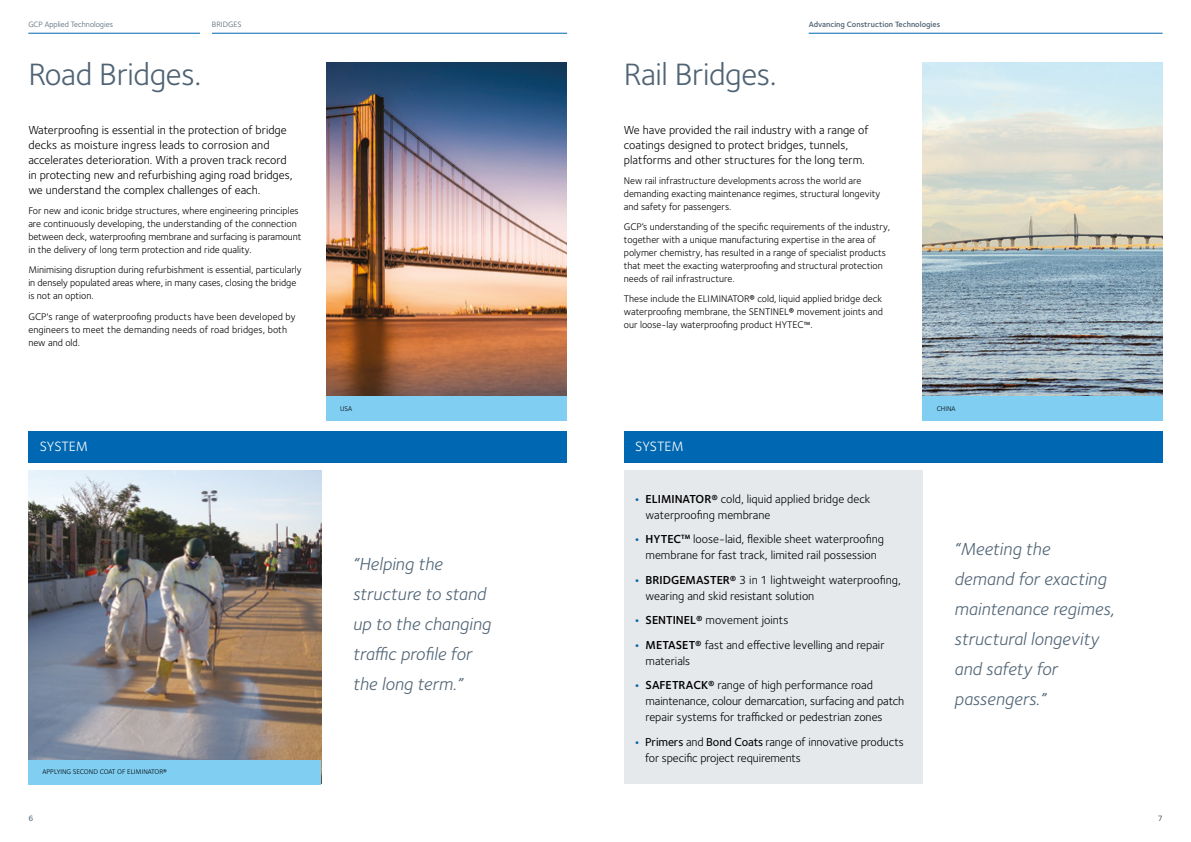
<style>
.page{position:relative;width:1191px;height:842px;background:#fff}
.page>*{position:absolute;margin:0;border:0;box-sizing:border-box;transform-origin:0 0}
.t1{font:32px "Foundry Sterling";letter-spacing:-.01em;color:#4f6374}
.t2{font:italic 18px/30px "Foundry Sterling";color:#4f6374}
.t3{font:14px "Foundry Sterling";color:#fff}
.t4{font:12px/16px "Foundry Sterling";color:#000}
.t5{font:10px/13px "Foundry Sterling";color:#000}
.t6{font:600 8px "Foundry Sterling";color:#4f6374}
.t7{font:8px "Foundry Sterling";color:#4f6374}
.t8{font:500 8px "Foundry Sterling";color:#4f6374}
.t9{font:500 8px "Foundry Sterling";color:#575756}
.t10{font:7px "Foundry Sterling";color:#000}
.s1{font-weight:800}
.s2{font-weight:500}
.s3{font-weight:700;color:#0067b2}
.s4{font-weight:600}
</style>
<div class="page">
<img style="left:28px;top:470px;width:293px;height:290px">
<div style="left:624px;top:470px;width:298px;height:314px;background:#e6e9ec"></div>
<hr style="left:808px;top:33px;width:354px;height:1px;background:#0067b2">
<hr style="left:212px;top:33px;width:355px;height:1px;background:#0067b2">
<hr style="left:28px;top:33px;width:172px;height:1px;background:#0067b2">
<div style="left:28px;top:431px;width:539px;height:31px;background:#0067b2"></div>
<div style="left:624px;top:431px;width:538px;height:31px;background:#0067b2"></div>
<img style="left:922px;top:62px;width:240px;height:335px">
<img style="left:326px;top:62px;width:240px;height:335px">
<div style="left:28px;top:760px;width:293px;height:24px;background:#80cff3"></div>
<div style="left:922px;top:397px;width:240px;height:24px;background:#80cff3"></div>
<div style="left:326px;top:397px;width:240px;height:24px;background:#80cff3"></div>
<p class="t6" style="left:808px;top:19px;width:133px">Advancing Construction Technologies</p>
<p class="t7" style="left:28px;top:19px;width:86px">GCP Applied Technologies</p>
<p class="t7" style="left:212px;top:19px;width:31px">BRIDGES</p>
<h1 class="t1" style="left:28px;top:56px;width:174px">Road Bridges.</h1>
<h1 class="t1" style="left:624px;top:56px;width:154px">Rail Bridges.</h1>
<p class="t4" style="left:624px;top:123px;width:246px;line-height:15px">We have provided the rail industry with a range of coatings designed to protect bridges, tunnels, platforms and other structures for the long term.</p>
<p class="t5" style="left:624px;top:174px;width:258px">New rail infrastructure developments across the world are demanding exacting maintenance regimes, structural longevity and safety for passengers.</p>
<p class="t5" style="left:624px;top:220px;width:268px">GCP’s understanding of the specific requirements of the industry, together with a unique manufacturing expertise in the area of polymer chemistry, has resulted in a range of specialist products that meet the exacting waterproofing and structural protection needs of rail infrastructure.</p>
<p class="t5" style="left:624px;top:292px;width:261px;text-align:justify">These include the ELIMINATOR<span class="s1">®</span> cold, liquid applied bridge deck waterproofing membrane, the SENTINEL<span class="s1">®</span> movement joints and our loose-lay waterproofing product HYTEC<sup>TM</sup>.</p>
<p class="t4" style="left:28px;top:123px;width:266px;line-height:15px">Waterproofing is essential in the protection of bridge decks as moisture ingress leads to corrosion and accelerates deterioration. With a proven track record in protecting new and refurbishing aging road bridges, we understand the complex challenges of each.</p>
<p class="t5" style="left:28px;top:205px;width:275px">For new and iconic bridge structures, where engineering principles are continuously developing, the understanding of the connection between deck, waterproofing membrane and surfacing is paramount in the delivery of long term protection and ride quality.</p>
<p class="t5" style="left:28px;top:264px;width:275px">Minimising disruption during refurbishment is essential, particularly in densely populated areas where, in many cases, closing the bridge is not an option.</p>
<p class="t5" style="left:28px;top:310px;width:269px">GCP's range of waterproofing products have been developed by engineers to meet the demanding needs of road bridges, both new and old.</p>
<p class="t10" style="left:340px;top:404px;width:13px">USA</p>
<p class="t10" style="left:936px;top:404px;width:20px">CHINA</p>
<h3 class="t3" style="left:40px;top:438px;width:50px">SYSTEM</h3>
<h3 class="t3" style="left:635px;top:438px;width:50px">SYSTEM</h3>
<p class="t10" style="left:42px;top:768px;width:126px">APPLYING SECOND COAT OF ELIMINATOR<span class="s2">®</span></p>
<h2 class="t2" style="left:353px;top:549px;width:140px">“Helping the structure to stand up to the changing traffic profile for the long term.”</h2>
<p class="t4" style="left:645px;top:491px;width:226px;text-indent:-11px"><span class="s3">•</span> <span class="s4">ELIMINATOR</span><span class="s1">®</span> cold, liquid applied bridge deck waterproofing membrane</p>
<p class="t4" style="left:634px;top:531px;width:251px;text-align:center"><span class="s3">•</span> <span class="s4">HYTEC</span><sup>TM</sup> loose-laid, flexible sheet waterproofing membrane for fast track, limited rail possession</p>
<p class="t4" style="left:645px;top:572px;width:257px;text-indent:-11px"><span class="s3">•</span> <span class="s4">BRIDGEMASTER</span><span class="s1">®</span> 3 in 1 lightweight waterproofing, wearing and skid resistant solution</p>
<p class="t4" style="left:634px;top:612px;width:155px"><span class="s3">•</span> <span class="s4">SENTINEL</span><span class="s1">®</span> movement joints</p>
<p class="t4" style="left:645px;top:637px;width:240px;text-indent:-11px"><span class="s3">•</span> <span class="s4">METASET</span><span class="s1">®</span> fast and effective levelling and repair materials</p>
<p class="t4" style="left:645px;top:677px;width:260px;text-indent:-11px"><span class="s3">•</span> <span class="s4">SAFETRACK</span><span class="s1">®</span> range of high performance road maintenance, colour demarcation, surfacing and patch repair systems for trafficked or pedestrian zones</p>
<p class="t4" style="left:645px;top:734px;width:260px;text-indent:-11px"><span class="s3">•</span> <span class="s2">Primers</span> and <span class="s2">Bond Coats</span> range of innovative products for specific project requirements</p>
<h2 class="t2" style="left:954px;top:533px;width:161px">“Meeting the demand for exacting maintenance regimes, structural longevity and safety for passengers.”</h2>
<p class="t8" style="left:28px;top:814px;width:6px">6</p>
<p class="t9" style="left:1157px;top:814px;width:6px">7</p>
</div>
